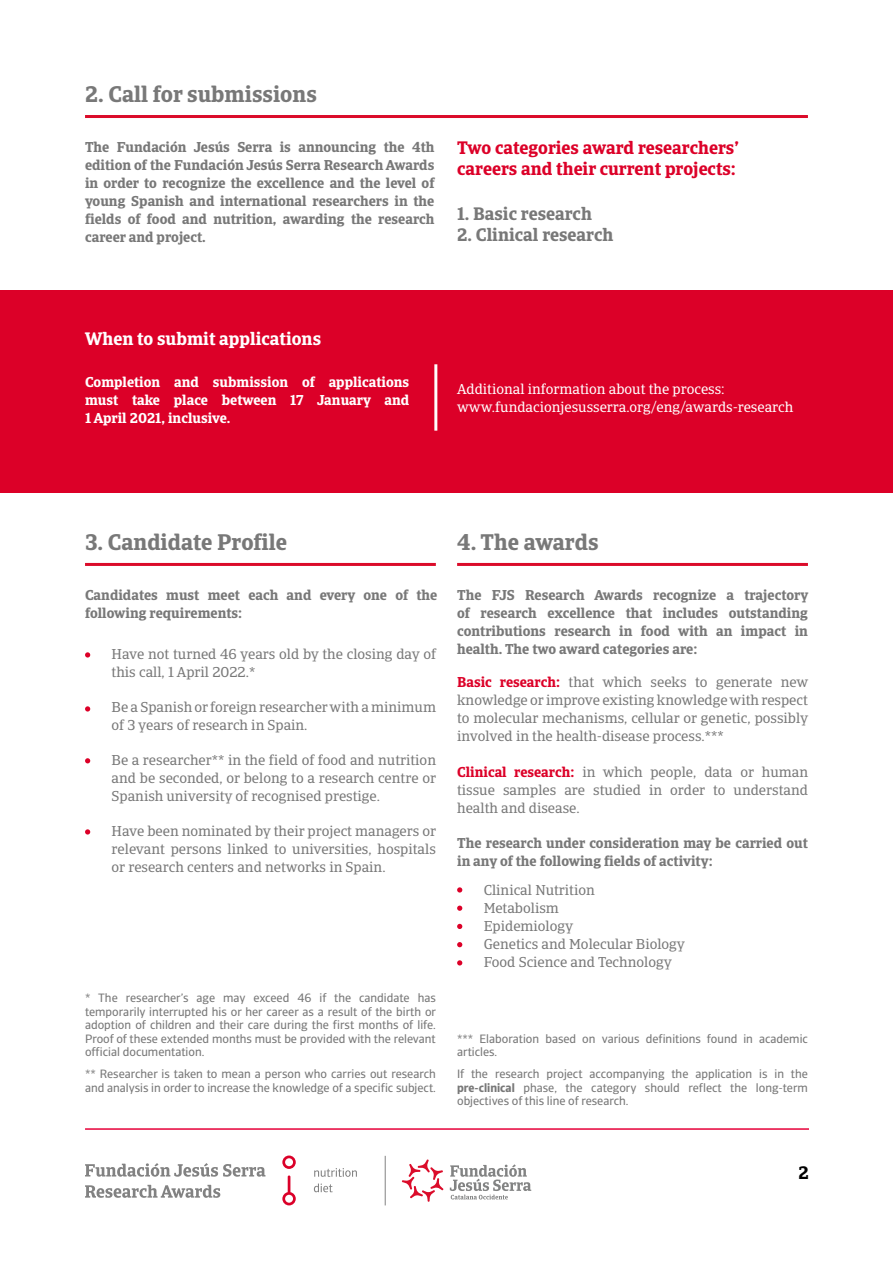
<style>
.page{position:relative;width:893px;height:1263px;background:#fff}
.page>*{position:absolute;margin:0;border:0;box-sizing:border-box;transform-origin:0 0}
.t1{font:700 22.5px "Catalana";color:#787878}
.t2{font:700 18px/21px "Catalana";color:#dc0028}
.t3{font:700 18px "Catalana";color:#787878}
.t4{font:700 18px "Catalana";color:#fff}
.t5{font:700 18px "Catalana";color:#000}
.t6{font:14.25px/18px "Catalana";color:#787878;text-align:justify}
.t7{font:700 14.25px/18px "Catalana";color:#787878;text-align:justify}
.t8{font:700 14.25px/18px "Catalana";color:#fff;text-align:justify}
.t9{font:14.25px/18px "Catalana";color:#fff}
.t10{font:12px/13.5px "Catalana Sans";color:#787878;text-align:justify}
.s1{font-weight:700;color:#dc0028}
.s2{font-weight:700}
</style>
<div class="page">
<hr style="left:85px;top:1128px;width:724px;height:2px;background:#e60039">
<hr style="left:385px;top:1156px;width:1px;height:49px;background:#828282">
<svg style="left:450px;top:1164px;width:81px;height:35px"></svg>
<svg style="left:402px;top:1159px;width:41px;height:43px"></svg>
<svg style="left:282px;top:1175px;width:14px;height:30px"></svg>
<svg style="left:282px;top:1155px;width:14px;height:14px"></svg>
<svg style="left:85px;top:1163px;width:180px;height:14px"></svg>
<svg style="left:85px;top:1185px;width:135px;height:13px"></svg>
<svg style="left:314px;top:1168px;width:43px;height:9px"></svg>
<svg style="left:314px;top:1183px;width:19px;height:9px"></svg>
<div style="left:0;top:290px;width:893px;height:203px;background:#dc0028"></div>
<hr style="left:85px;top:115px;width:723px;height:3px;background:#db0c2a">
<hr style="left:85px;top:563px;width:351px;height:3px;background:#db0c2a">
<hr style="left:457px;top:563px;width:351px;height:3px;background:#db0c2a">
<hr style="left:434px;top:364px;width:3px;height:67px;background:#fff">
<svg style="left:85px;top:652px;width:5px;height:5px"></svg>
<svg style="left:85px;top:706px;width:5px;height:5px"></svg>
<svg style="left:85px;top:758px;width:5px;height:5px"></svg>
<svg style="left:457px;top:887px;width:5px;height:5px"></svg>
<svg style="left:457px;top:905px;width:5px;height:6px"></svg>
<svg style="left:457px;top:924px;width:5px;height:5px"></svg>
<svg style="left:457px;top:942px;width:5px;height:5px"></svg>
<svg style="left:457px;top:960px;width:5px;height:5px"></svg>
<svg style="left:85px;top:829px;width:5px;height:5px"></svg>
<h1 class="t1" style="left:85px;top:80px;width:233px">2. Call for submissions</h1>
<p class="t7" style="left:85px;top:138px;width:351px">The Fundación Jesús Serra is announcing the 4th edition of the Fundación Jesús Serra Research Awards in order to recognize the excellence and the level of young Spanish and international researchers in the fields of food and nutrition, awarding the research career and project.</p>
<p class="t2" style="left:457px;top:138px;width:283px">Two categories award researchers’ careers and their current projects:</p>
<p class="t3" style="left:457px;top:202px;width:136px">1. Basic research</p>
<p class="t3" style="left:457px;top:223px;width:158px">2. Clinical research</p>
<p class="t4" style="left:85px;top:328px;width:238px">When to submit applications</p>
<p class="t8" style="left:85px;top:373px;width:326px">Completion and submission of applications must take place between 17 January and 1 April 2021, inclusive.</p>
<p class="t9" style="left:457px;top:380px;width:338px">Additional information about the process: www.fundacionjesusserra.org/eng/awards-research</p>
<h1 class="t1" style="left:85px;top:528px;width:204px">3. Candidate Profile</h1>
<h1 class="t1" style="left:457px;top:528px;width:143px">4. The awards</h1>
<p class="t7" style="left:85px;top:586px;width:354px">Candidates must meet each and every one of the following requirements:</p>
<p class="t7" style="left:457px;top:586px;width:353px">The FJS Research Awards recognize a trajectory of research excellence that includes outstanding contributions research in food with an impact in health. The two award categories are:</p>
<p class="t6" style="left:112px;top:645px;width:326px">Have not turned 46 years old by the closing day of this call, 1 April 2022.*</p>
<p class="t6" style="left:112px;top:698px;width:326px">Be a Spanish or foreign researcher with a minimum of 3 years of research in Spain.</p>
<p class="t6" style="left:112px;top:751px;width:326px">Be a researcher** in the field of food and nutrition and be seconded, or belong to a research centre or Spanish university of recognised prestige.</p>
<p class="t6" style="left:112px;top:822px;width:326px">Have been nominated by their project managers or relevant persons linked to universities, hospitals or research centers and networks in Spain.</p>
<p class="t6" style="left:457px;top:673px;width:353px"><span class="s1">Basic research:</span> that which seeks to generate new knowledge or improve existing knowledge with respect to molecular mechanisms, cellular or genetic, possibly involved in the health-disease process.***</p>
<p class="t6" style="left:457px;top:763px;width:352px"><span class="s1">Clinical research:</span> in which people, data or human tissue samples are studied in order to understand health and disease.</p>
<p class="t7" style="left:457px;top:834px;width:352px">The research under consideration may be carried out in any of the following fields of activity:</p>
<p class="t10" style="left:85px;top:991px;width:353px">* The researcher’s age may exceed 46 if the candidate has temporarily interrupted his or her career as a result of the birth or adoption of children and their care during the first months of life.<br>Proof of these extended months must be provided with the relevant official documentation.</p>
<p class="t10" style="left:85px;top:1067px;width:352px">** Researcher is taken to mean a person who carries out research and analysis in order to increase the knowledge of a specific subject.</p>
<p class="t6" style="left:484px;top:881px;width:203px;text-align:left">Clinical Nutrition<br>Metabolism<br>Epidemiology<br>Genetics and Molecular Biology<br>Food Science and Technology</p>
<p class="t10" style="left:457px;top:1032px;width:352px">*** Elaboration based on various definitions found in academic articles.</p>
<p class="t10" style="left:457px;top:1067px;width:352px">If the research project accompanying the application is in the <span class="s2">pre-clinical</span> phase, the category should reflect the long-term objectives of this line of research.</p>
<p class="t5" style="left:799px;top:1161px;width:12px">2</p>
</div>
